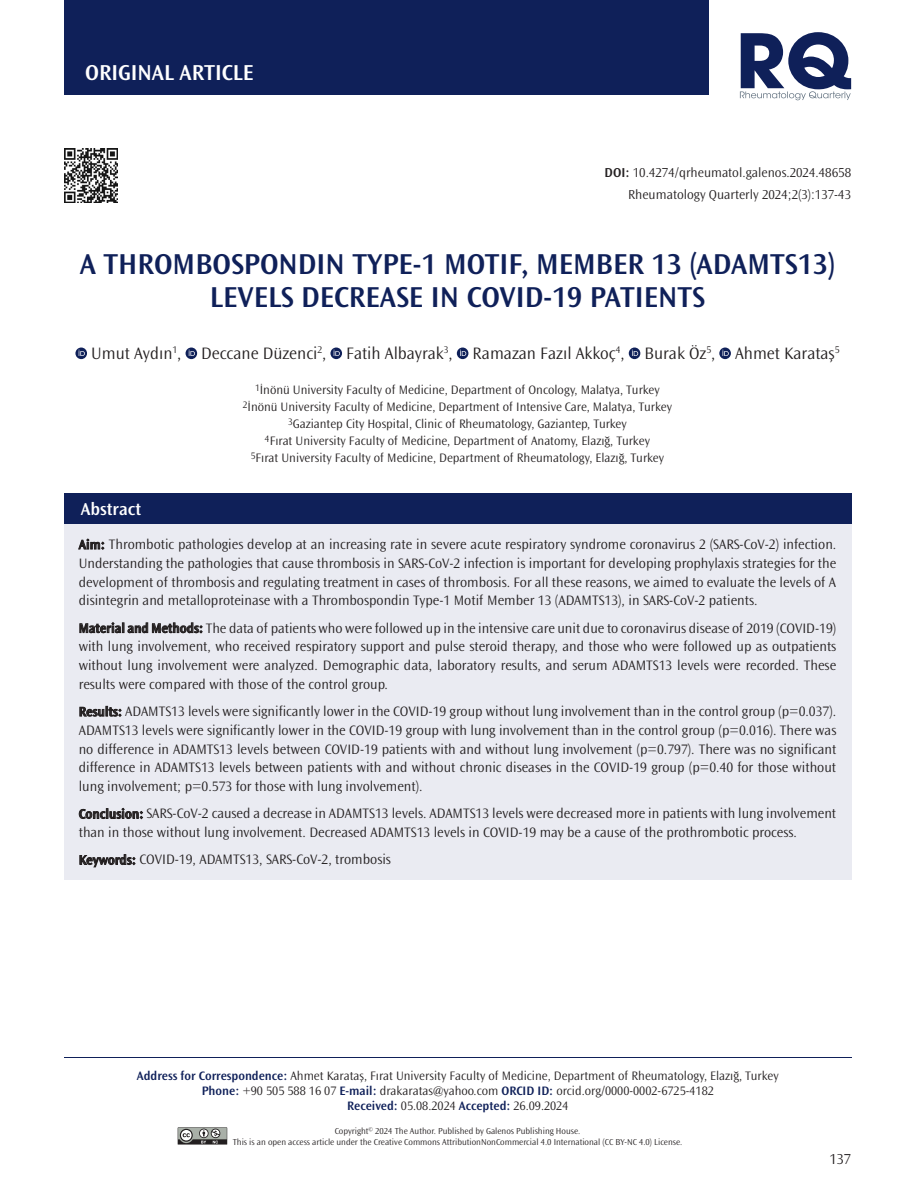
<style>
.page{position:relative;width:915px;height:1191px;background:#fff}
.page>*{position:absolute;margin:0;border:0;box-sizing:border-box;transform-origin:0 0}
._1__BAŞLIK{font:600 30px/33px "Ocean Sans Std";color:#0f2059;text-align:center}
.t1{font:600 22.5px "Ocean Sans Std";color:#fff}
.t2{font:600 18px "Ocean Sans Std";color:#fff}
.YAZARLAR{font:300 17.25px "Ocean Sans Std";color:#231f20}
.t3{font:300 15px "Ocean Sans Std";color:#231f20}
.OZET{font:300 14.25px/18.8px "Ocean Sans Std";color:#231f20;text-align:justify}
.DOİ{font:300 13.5px "Ocean Sans Std";color:#231f20}
.SAYFA_NO{font:300 13.5px "Ocean Sans Std";color:#231f20}
.KURUM{font:300 12.75px "Ocean Sans Std";color:#231f20}
.YAZİSMA_ADRESİ_BOLUMU{font:300 12.75px "Ocean Sans Std";color:#231f20}
.t4{font:300 9px/10.8px "Ocean Sans Std";color:#231f20;text-align:center}
.s1{font-weight:600}
.s2{font-weight:600;font-size:13.5px}
.s3{font-weight:600;color:#0f2059}
</style>
<div class="page">
<div style="left:64px;top:0;width:644px;height:95px;background:#0f2059"></div>
<svg style="left:739px;top:32px;width:111px;height:68px"></svg>
<svg style="left:178px;top:1127px;width:49px;height:17px"></svg>
<svg style="left:75px;top:347px;width:12px;height:12px"></svg>
<svg style="left:78px;top:350px;width:7px;height:6px"></svg>
<svg style="left:185px;top:347px;width:12px;height:12px"></svg>
<svg style="left:188px;top:350px;width:7px;height:6px"></svg>
<svg style="left:330px;top:347px;width:12px;height:12px"></svg>
<svg style="left:333px;top:350px;width:7px;height:6px"></svg>
<svg style="left:456px;top:347px;width:12px;height:12px"></svg>
<svg style="left:460px;top:350px;width:6px;height:6px"></svg>
<svg style="left:628px;top:347px;width:12px;height:12px"></svg>
<svg style="left:631px;top:350px;width:7px;height:6px"></svg>
<svg style="left:719px;top:347px;width:11px;height:12px"></svg>
<svg style="left:722px;top:350px;width:6px;height:6px"></svg>
<div style="left:64px;top:524px;width:786px;height:355px;background:#eaebf2"></div>
<div style="left:64px;top:494px;width:786px;height:30px;background:#0f2059"></div>
<hr style="left:64px;top:1057px;width:786px;height:1px;background:#0f2059">
<img style="left:65px;top:149px;width:53px;height:53px">
<h2 class="t1" style="left:85px;top:60px;width:170px">ORIGINAL ARTICLE</h2>
<p class="DOİ" style="left:604px;top:165px;width:248px"><span class="s1">DOI:</span> 10.4274/qrheumatol.galenos.2024.48658</p>
<p class="SAYFA_NO" style="left:628px;top:187px;width:224px">Rheumatology Quarterly 2024;2(3):137-43</p>
<p class="_1__BAŞLIK" style="left:80px;top:248px;width:756px">A THROMBOSPONDIN TYPE-1 MOTIF, MEMBER 13 (ADAMTS13)<br>LEVELS DECREASE IN COVID-19 PATIENTS</p>
<p class="YAZARLAR" style="left:91px;top:344px;width:749px">Umut Aydın<sup>1</sup>, Deccane Düzenci<sup>2</sup>, Fatih Albayrak<sup>3</sup>, Ramazan Fazıl Akkoç<sup>4</sup>, Burak Öz<sup>5</sup>, Ahmet Karataş<sup>5</sup></p>
<p class="t2" style="left:81px;top:499px;width:62px">Abstract</p>
<p class="KURUM" style="left:255px;top:382px;width:406px"><sup>1</sup>İnönü University Faculty of Medicine, Department of Oncology, Malatya, Turkey</p>
<p class="KURUM" style="left:243px;top:400px;width:430px"><sup>2</sup>İnönü University Faculty of Medicine, Department of Intensive Care, Malatya, Turkey</p>
<p class="KURUM" style="left:288px;top:417px;width:340px"><sup>3</sup>Gaziantep City Hospital, Clinic of Rheumatology, Gaziantep, Turkey</p>
<p class="KURUM" style="left:265px;top:434px;width:386px"><sup>4</sup>Fırat University Faculty of Medicine, Department of Anatomy, Elazığ, Turkey</p>
<p class="KURUM" style="left:251px;top:451px;width:414px"><sup>5</sup>Fırat University Faculty of Medicine, Department of Rheumatology, Elazığ, Turkey</p>
<p class="OZET" style="left:79px;top:535px;width:758px"><span class="s2">Aim:</span> Thrombotic pathologies develop at an increasing rate in severe acute respiratory syndrome coronavirus 2 (SARS-CoV-2) infection.<br>Understanding the pathologies that cause thrombosis in SARS-CoV-2 infection is important for developing prophylaxis strategies for the development of thrombosis and regulating treatment in cases of thrombosis. For all these reasons, we aimed to evaluate the levels of A disintegrin and metalloproteinase with a Thrombospondin Type-1 Motif Member 13 (ADAMTS13), in SARS-CoV-2 patients.</p>
<p class="OZET" style="left:79px;top:618px;width:758px"><span class="s2">Material and Methods:</span> The data of patients who were followed up in the intensive care unit due to coronavirus disease of 2019 (COVID-19) with lung involvement, who received respiratory support and pulse steroid therapy, and those who were followed up as outpatients without lung involvement were analyzed. Demographic data, laboratory results, and serum ADAMTS13 levels were recorded. These results were compared with those of the control group.</p>
<p class="OZET" style="left:79px;top:702px;width:758px"><span class="s2">Results:</span> ADAMTS13 levels were significantly lower in the COVID-19 group without lung involvement than in the control group (p=0.037).<br>ADAMTS13 levels were significantly lower in the COVID-19 group with lung involvement than in the control group (p=0.016). There was no difference in ADAMTS13 levels between COVID-19 patients with and without lung involvement (p=0.797). There was no significant difference in ADAMTS13 levels between patients with and without chronic diseases in the COVID-19 group (p=0.40 for those without lung involvement; p=0.573 for those with lung involvement).</p>
<p class="OZET" style="left:79px;top:804px;width:758px"><span class="s2">Conclusion:</span> SARS-CoV-2 caused a decrease in ADAMTS13 levels. ADAMTS13 levels were decreased more in patients with lung involvement than in those without lung involvement. Decreased ADAMTS13 levels in COVID-19 may be a cause of the prothrombotic process.</p>
<p class="OZET" style="left:79px;top:850px;width:313px"><span class="s2">Keywords:</span> COVID-19, ADAMTS13, SARS-CoV-2, trombosis</p>
<p class="YAZİSMA_ADRESİ_BOLUMU" style="left:137px;top:1069px;width:643px"><span class="s3">Address for Correspondence:</span> Ahmet Karataş, Fırat University Faculty of Medicine, Department of Rheumatology, Elazığ, Turkey</p>
<p class="YAZİSMA_ADRESİ_BOLUMU" style="left:202px;top:1084px;width:513px"><span class="s3">Phone:</span> +90 505 588 16 07 <span class="s3">E-mail:</span> drakaratas@yahoo.com <span class="s3">ORCID ID:</span> orcid.org/0000-0002-6725-4182</p>
<p class="YAZİSMA_ADRESİ_BOLUMU" style="left:347px;top:1099px;width:223px"><span class="s3">Received:</span> 05.08.2024 <span class="s3">Accepted:</span> 26.09.2024</p>
<p class="t4" style="left:232px;top:1125px;width:451px">Copyright<sup>©</sup> 2024 The Author. Published by Galenos Publishing House.<br>This is an open access article under the Creative Commons AttributionNonCommercial 4.0 International (CC BY-NC 4.0) License.</p>
<p class="t3" style="left:829px;top:1150px;width:23px">137</p>
</div>
